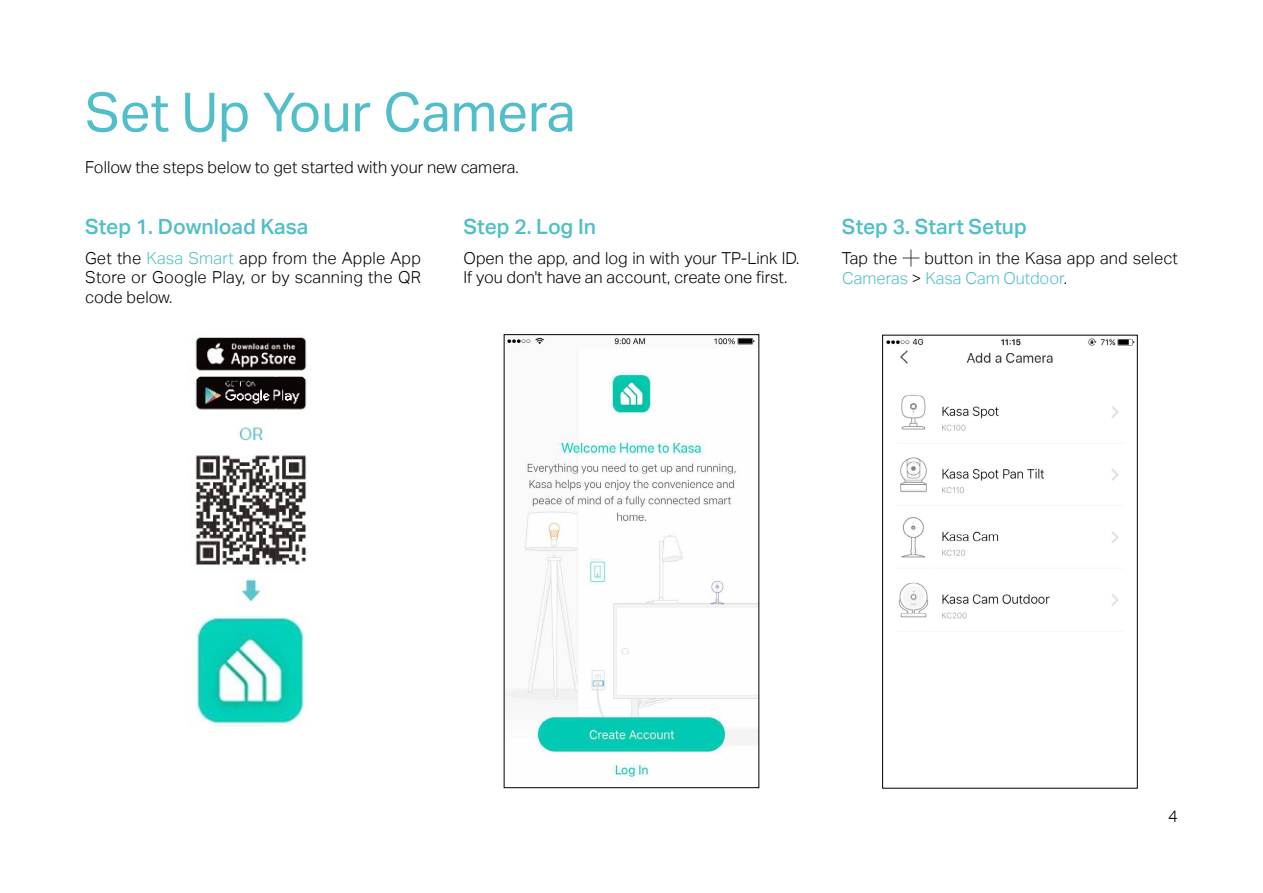
<style>
.page{position:relative;width:1263px;height:893px;background:#fff}
.page>*{position:absolute;margin:0;border:0;box-sizing:border-box;transform-origin:0 0}
.t1{font:54px "TP Link Aktiv Regular";color:#51beca}
.t2{font:21px "TP Link Aktiv Medium";color:#51beca}
.t3{font:16.5px/19.8px "TP Link Aktiv Light";color:#000}
.s1{color:#51beca}
</style>
<div class="page">
<img style="left:195px;top:337px;width:112px;height:389px">
<img style="left:507px;top:337px;width:250px;height:443px">
<div style="left:504px;top:334px;width:255px;height:454px;border:1px solid #000"></div>
<svg style="left:902px;top:249px;width:17px;height:17px"></svg>
<img style="left:886px;top:338px;width:249px;height:281px">
<div style="left:882px;top:335px;width:255px;height:453px;border:1px solid #000"></div>
<h1 class="t1" style="left:85px;top:81px;width:492px">Set Up Your Camera</h1>
<p class="t3" style="left:85px;top:157px;width:435px">Follow the steps below to get started with your new camera.</p>
<p class="t2" style="left:85px;top:214px;width:225px">Step 1. Download Kasa</p>
<p class="t3" style="left:85px;top:248px;width:337px;text-align:justify">Get the <span class="s1">Kasa Smart</span> app from the Apple App Store or Google Play, or by scanning the QR code below.</p>
<p class="t2" style="left:463px;top:214px;width:134px">Step 2. Log In</p>
<p class="t3" style="left:463px;top:248px;width:337px">Open the app, and log in with your TP-Link ID.<br>If you don't have an account, create one first.</p>
<p class="t2" style="left:842px;top:214px;width:186px">Step 3. Start Setup</p>
<p class="t3" style="left:842px;top:248px;width:57px">Tap the</p>
<p class="t3" style="left:842px;top:248px;width:338px;text-indent:83px">button in the Kasa app and select<br><span class="s1">Cameras</span> &gt; <span class="s1">Kasa Cam Outdoor</span>.</p>
<p class="t3" style="left:1168px;top:806px;width:11px">4</p>
</div>
